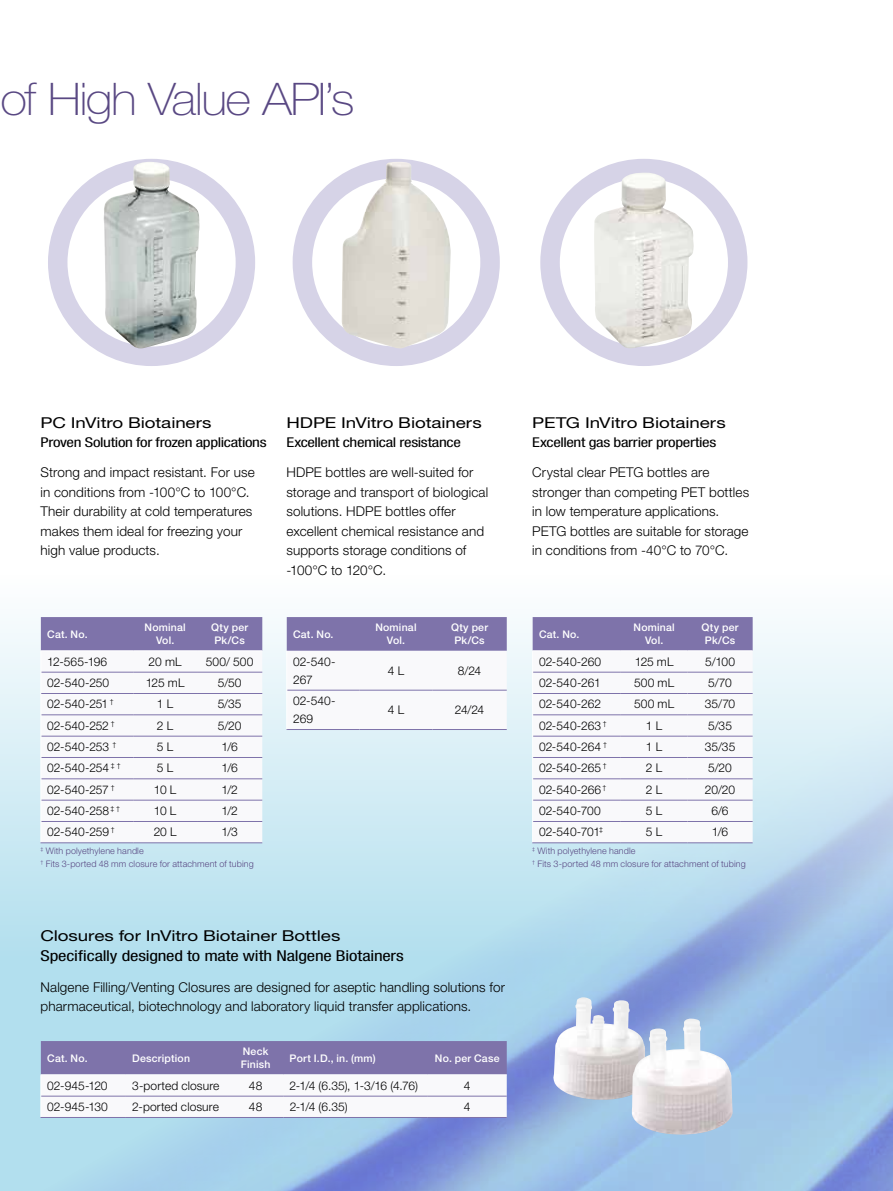
<style>
.page{position:relative;width:893px;height:1191px;background:#fff}
.page>*{position:absolute;margin:0;border:0;box-sizing:border-box;transform-origin:0 0}
.t1{font:100 45px "Helvetica Neue LT Std";letter-spacing:-.035em;color:#594883;scale:1.1 1}
.t2{font:15px "Helvetica Neue LT Std";letter-spacing:-.005em;color:#000;scale:1.25 1}
.t3{font:condensed 15px "Helvetica Neue LT Std";letter-spacing:-.01em;color:#000;scale:1.25 1}
.t4{font:300 13.5px/19.5px "Helvetica Neue LT Std";letter-spacing:.01em;color:#000}
.t5{font:condensed 13.5px "Helvetica Neue LT Std";letter-spacing:-.02em;color:#000;scale:1.25 1}
.t6{font:300 12px/18px "Helvetica Neue LT Std";letter-spacing:.005em;color:#000}
.t7{font:500 10.5px/13.5px "Helvetica Neue LT Std";letter-spacing:.02em;color:#fff;text-align:center}
.t8{font:300 9px/12.8px "Helvetica Neue LT Std";letter-spacing:.015em;color:#594883}
</style>
<div class="page">
<img style="left:0;top:617px;width:893px;height:574px">
<svg style="left:532px;top:617px;width:221px;height:225px"></svg>
<hr style="left:532px;top:842px;width:89px;height:1px;background:#7e73aa">
<hr style="left:621px;top:842px;width:66px;height:1px;background:#7e73aa">
<hr style="left:687px;top:842px;width:66px;height:1px;background:#7e73aa">
<svg style="left:287px;top:617px;width:220px;height:112px"></svg>
<hr style="left:287px;top:690px;width:73px;height:1px;background:#7e73aa">
<hr style="left:286px;top:729px;width:74px;height:1px;background:#7e73aa">
<hr style="left:360px;top:729px;width:72px;height:1px;background:#7e73aa">
<hr style="left:432px;top:729px;width:75px;height:1px;background:#7e73aa">
<hr style="left:360px;top:690px;width:72px;height:1px;background:#7e73aa">
<hr style="left:432px;top:690px;width:75px;height:1px;background:#7e73aa">
<hr style="left:286px;top:651px;width:1px;height:39px;background:#fff">
<hr style="left:286px;top:690px;width:1px;height:39px;background:#fff">
<svg style="left:40px;top:617px;width:222px;height:226px"></svg>
<hr style="left:41px;top:693px;width:92px;height:1px;background:#7e73aa">
<hr style="left:133px;top:693px;width:64px;height:1px;background:#7e73aa">
<hr style="left:197px;top:693px;width:65px;height:1px;background:#7e73aa">
<hr style="left:40px;top:1117px;width:86px;height:1px;background:#7e73aa">
<hr style="left:126px;top:1117px;width:102px;height:1px;background:#7e73aa">
<hr style="left:228px;top:1117px;width:55px;height:1px;background:#7e73aa">
<hr style="left:283px;top:1117px;width:145px;height:1px;background:#7e73aa">
<hr style="left:428px;top:1117px;width:79px;height:1px;background:#7e73aa">
<svg style="left:40px;top:1041px;width:467px;height:76px"></svg>
<hr style="left:126px;top:1074px;width:102px;height:1px;background:#fff">
<hr style="left:228px;top:1074px;width:55px;height:1px;background:#fff">
<hr style="left:283px;top:1074px;width:145px;height:1px;background:#fff">
<hr style="left:428px;top:1074px;width:79px;height:1px;background:#fff">
<hr style="left:41px;top:1095px;width:85px;height:1px;background:#7e73aa">
<hr style="left:126px;top:1095px;width:102px;height:1px;background:#7e73aa">
<hr style="left:228px;top:1095px;width:55px;height:1px;background:#7e73aa">
<hr style="left:283px;top:1095px;width:145px;height:1px;background:#7e73aa">
<hr style="left:428px;top:1095px;width:79px;height:1px;background:#7e73aa">
<div style="left:48px;top:159px;width:207px;height:207px;border:20px solid #d6d3e7;border-radius:50%"></div>
<div style="left:293px;top:159px;width:207px;height:207px;border:20px solid #d6d3e7;border-radius:50%"></div>
<div style="left:540px;top:159px;width:207px;height:207px;border:20px solid #d6d3e7;border-radius:50%"></div>
<img style="left:104px;top:162px;width:96px;height:186px">
<img style="left:342px;top:162px;width:109px;height:186px">
<img style="left:594px;top:173px;width:100px;height:175px">
<img style="left:553px;top:997px;width:92px;height:103px">
<img style="left:632px;top:1018px;width:101px;height:116px">
<h1 class="t1" style="left:0;top:73px;width:323px">of High Value API’s</h1>
<p class="t2" style="left:40px;top:413px;width:138px">PC InVitro Biotainers</p>
<p class="t5" style="left:40px;top:434px;width:182px">Proven Solution for frozen applications</p>
<p class="t4" style="left:40px;top:462px;width:216px">Strong and impact resistant. For use in conditions from -100°C to 100°C.<br>Their durability at cold temperatures makes them ideal for freezing your high value products.</p>
<p class="t7" style="left:47px;top:627px;width:42px">Cat. No.</p>
<p class="t7" style="left:145px;top:620px;width:43px">Nominal<br>Vol.</p>
<p class="t7" style="left:211px;top:620px;width:39px">Qty per<br>Pk/Cs</p>
<p class="t6" style="left:47px;top:652px;width:62px">12-565-196</p>
<p class="t6" style="left:149px;top:652px;width:35px">20 mL</p>
<p class="t6" style="left:206px;top:652px;width:49px">500/ 500</p>
<p class="t6" style="left:47px;top:673px;width:63px">02-540-250</p>
<p class="t6" style="left:146px;top:673px;width:40px">125 mL</p>
<p class="t6" style="left:218px;top:673px;width:25px">5/50</p>
<p class="t6" style="left:47px;top:695px;width:68px">02-540-251 <sup>†</sup></p>
<p class="t6" style="left:157px;top:695px;width:18px">1 L</p>
<p class="t6" style="left:218px;top:695px;width:25px">5/35</p>
<p class="t6" style="left:47px;top:716px;width:69px">02-540-252 <sup>†</sup></p>
<p class="t6" style="left:157px;top:716px;width:18px">2 L</p>
<p class="t6" style="left:218px;top:716px;width:25px">5/20</p>
<p class="t6" style="left:47px;top:737px;width:71px">02-540-253 <sup>†</sup></p>
<p class="t6" style="left:157px;top:737px;width:18px">5 L</p>
<p class="t6" style="left:221px;top:737px;width:18px">1/6</p>
<p class="t6" style="left:47px;top:759px;width:75px">02-540-254 <sup>‡</sup> <sup>†</sup></p>
<p class="t6" style="left:157px;top:759px;width:18px">5 L</p>
<p class="t6" style="left:221px;top:759px;width:18px">1/6</p>
<p class="t6" style="left:47px;top:780px;width:69px">02-540-257 <sup>†</sup></p>
<p class="t6" style="left:154px;top:780px;width:24px">10 L</p>
<p class="t6" style="left:221px;top:780px;width:18px">1/2</p>
<p class="t6" style="left:47px;top:801px;width:74px">02-540-258 <sup>‡</sup> <sup>†</sup></p>
<p class="t6" style="left:154px;top:801px;width:24px">10 L</p>
<p class="t6" style="left:221px;top:801px;width:18px">1/2</p>
<p class="t6" style="left:47px;top:823px;width:69px">02-540-259 <sup>†</sup></p>
<p class="t6" style="left:154px;top:823px;width:24px">20 L</p>
<p class="t6" style="left:221px;top:823px;width:18px">1/3</p>
<p class="t8" style="left:40px;top:844px;width:215px"><sup>‡</sup> With polyethylene handle<br><sup>†</sup> Fits 3-ported 48 mm closure for attachment of tubing</p>
<p class="t2" style="left:286px;top:413px;width:158px">HDPE InVitro Biotainers</p>
<p class="t5" style="left:286px;top:434px;width:141px">Excellent chemical resistance</p>
<p class="t4" style="left:286px;top:462px;width:203px">HDPE bottles are well-suited for storage and transport of biological solutions. HDPE bottles offer excellent chemical resistance and supports storage conditions of -100°C to 120°C.</p>
<p class="t7" style="left:293px;top:627px;width:42px">Cat. No.</p>
<p class="t7" style="left:375px;top:620px;width:43px">Nominal<br>Vol.</p>
<p class="t7" style="left:451px;top:620px;width:39px">Qty per<br>Pk/Cs</p>
<p class="t6" style="left:293px;top:652px;width:44px">02-540-<br>267</p>
<p class="t6" style="left:388px;top:661px;width:18px">4 L</p>
<p class="t6" style="left:458px;top:661px;width:25px">8/24</p>
<p class="t6" style="left:293px;top:691px;width:44px">02-540-<br>269</p>
<p class="t6" style="left:388px;top:700px;width:18px">4 L</p>
<p class="t6" style="left:455px;top:700px;width:31px">24/24</p>
<p class="t2" style="left:40px;top:927px;width:241px">Closures for InVitro Biotainer Bottles</p>
<p class="t3" style="left:40px;top:946px;width:292px">Specifically designed to mate with Nalgene Biotainers</p>
<p class="t4" style="left:40px;top:976px;width:466px">Nalgene Filling/Venting Closures are designed for aseptic handling solutions for pharmaceutical, biotechnology and laboratory liquid transfer applications.</p>
<p class="t7" style="left:47px;top:1051px;width:42px">Cat. No.</p>
<p class="t7" style="left:132px;top:1051px;width:59px">Description</p>
<p class="t7" style="left:241px;top:1044px;width:31px;text-align:left">Neck<br>Finish</p>
<p class="t7" style="left:290px;top:1051px;width:88px">Port I.D., in. (mm)</p>
<p class="t7" style="left:435px;top:1051px;width:66px">No. per Case</p>
<p class="t6" style="left:47px;top:1076px;width:62px">02-945-120</p>
<p class="t6" style="left:132px;top:1076px;width:89px">3-ported closure</p>
<p class="t6" style="left:249px;top:1076px;width:15px">48</p>
<p class="t6" style="left:290px;top:1076px;width:130px">2-1/4 (6.35), 1-3/16 (4.76)</p>
<p class="t6" style="left:464px;top:1076px;width:8px">4</p>
<p class="t6" style="left:47px;top:1097px;width:62px">02-945-130</p>
<p class="t6" style="left:132px;top:1097px;width:88px">2-ported closure</p>
<p class="t6" style="left:249px;top:1097px;width:15px">48</p>
<p class="t6" style="left:290px;top:1097px;width:59px">2-1/4 (6.35)</p>
<p class="t6" style="left:464px;top:1097px;width:8px">4</p>
<p class="t2" style="left:532px;top:413px;width:156px">PETG InVitro Biotainers</p>
<p class="t5" style="left:532px;top:434px;width:149px">Excellent gas barrier properties</p>
<p class="t4" style="left:532px;top:462px;width:218px">Crystal clear PETG bottles are stronger than competing PET bottles in low temperature applications.<br>PETG bottles are suitable for storage in conditions from -40°C to 70°C.</p>
<p class="t7" style="left:539px;top:627px;width:42px">Cat. No.</p>
<p class="t7" style="left:634px;top:620px;width:43px">Nominal<br>Vol.</p>
<p class="t7" style="left:701px;top:620px;width:39px">Qty per<br>Pk/Cs</p>
<p class="t6" style="left:539px;top:652px;width:64px">02-540-260</p>
<p class="t6" style="left:635px;top:652px;width:40px">125 mL</p>
<p class="t6" style="left:705px;top:652px;width:31px">5/100</p>
<p class="t6" style="left:539px;top:673px;width:63px">02-540-261</p>
<p class="t6" style="left:634px;top:673px;width:42px">500 mL</p>
<p class="t6" style="left:708px;top:673px;width:25px">5/70</p>
<p class="t6" style="left:539px;top:695px;width:63px">02-540-262</p>
<p class="t6" style="left:634px;top:695px;width:42px">500 mL</p>
<p class="t6" style="left:705px;top:695px;width:32px">35/70</p>
<p class="t6" style="left:539px;top:716px;width:69px">02-540-263 <sup>†</sup></p>
<p class="t6" style="left:646px;top:716px;width:18px">1 L</p>
<p class="t6" style="left:708px;top:716px;width:25px">5/35</p>
<p class="t6" style="left:539px;top:737px;width:69px">02-540-264 <sup>†</sup></p>
<p class="t6" style="left:646px;top:737px;width:18px">1 L</p>
<p class="t6" style="left:705px;top:737px;width:32px">35/35</p>
<p class="t6" style="left:539px;top:759px;width:69px">02-540-265 <sup>†</sup></p>
<p class="t6" style="left:646px;top:759px;width:18px">2 L</p>
<p class="t6" style="left:708px;top:759px;width:25px">5/20</p>
<p class="t6" style="left:539px;top:780px;width:69px">02-540-266 <sup>†</sup></p>
<p class="t6" style="left:646px;top:780px;width:18px">2 L</p>
<p class="t6" style="left:705px;top:780px;width:32px">20/20</p>
<p class="t6" style="left:539px;top:801px;width:63px">02-540-700</p>
<p class="t6" style="left:646px;top:801px;width:18px">5 L</p>
<p class="t6" style="left:711px;top:801px;width:19px">6/6</p>
<p class="t6" style="left:539px;top:823px;width:66px">02-540-701<sup>‡</sup></p>
<p class="t6" style="left:646px;top:823px;width:18px">5 L</p>
<p class="t6" style="left:712px;top:823px;width:18px">1/6</p>
<p class="t8" style="left:532px;top:844px;width:215px"><sup>‡</sup> With polyethylene handle<br><sup>†</sup> Fits 3-ported 48 mm closure for attachment of tubing</p>
</div>
